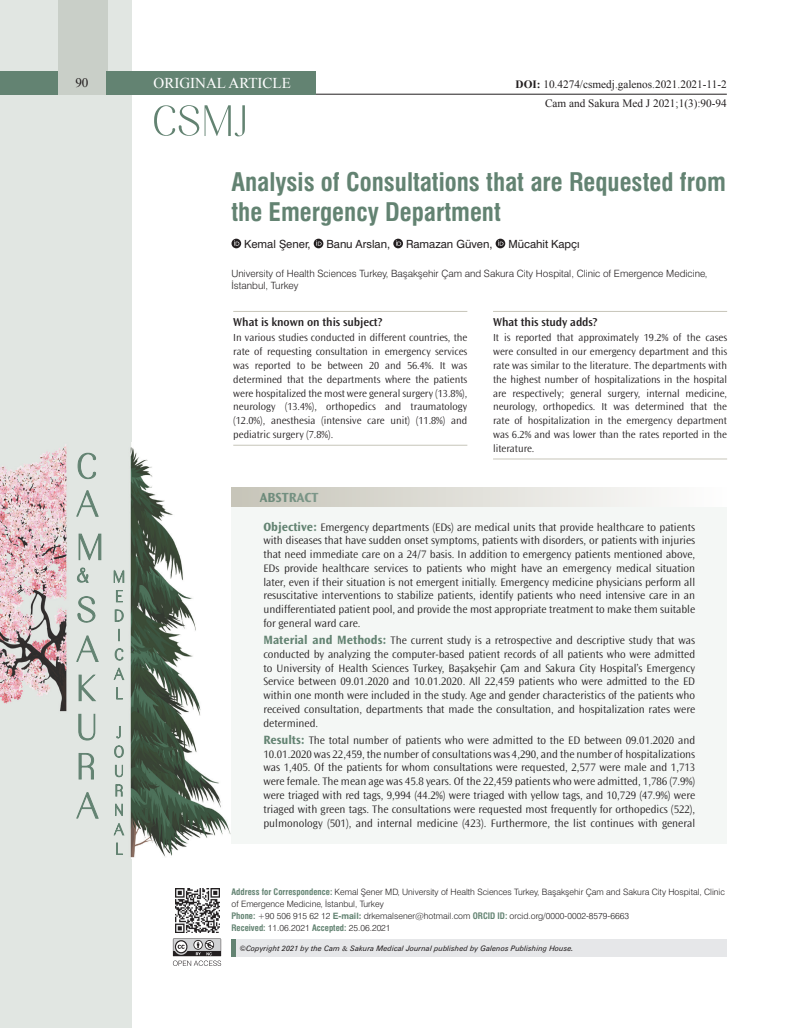
<style>
.page{position:relative;width:798px;height:1028px;background:#fff}
.page>*{position:absolute;margin:0;border:0;box-sizing:border-box;transform-origin:0 0}
.BASLIK{font:25px/30px "Swiss Condensed Bold Tr";color:#638372}
.t1{font:15px "Times New Roman";color:#fff}
.t2{font:700 13.75px "Ocean Sans Std";color:#638372}
.t3{font:13.12px "Times New Roman";color:#231f20}
.WHAT_IS{font:600 11.88px "Ocean Sans Std";letter-spacing:-.005em;color:#231f20}
.OZET{font:300 11.25px/13.8px "Ocean Sans Std";color:#231f20;text-align:justify}
.t4{font:11.25px "Times New Roman";color:#231f20}
.YAZARLAR{font:11.25px "Swiss Normal Tr";color:#231f20}
.WHAT_IS_YAZISI{font:300 10.62px/13.8px "Ocean Sans Std";color:#231f20;text-align:justify}
.KURUM{font:10px/12.5px "Swiss Light Tr";color:#231f20}
.YAZİSMA{font:8.75px/12px "Swiss Light Tr";color:#231f20}
.t5{font:7.5px "Swiss Italic Tr";color:#231f20}
.s1{font-weight:700}
.s2{font-weight:700;font-size:12.5px;color:#638372}
.s3{font-family:"Swiss Condensed Bold Tr";color:#638372}
.s4{font-family:"Swiss Bold Tr";color:#638372}
</style>
<div class="page">
<div style="left:0;top:0;width:131px;height:1028px;background:#e1e6e2"></div>
<img style="left:0;top:444px;width:235px;height:414px">
<div style="left:58px;top:0;width:49px;height:94px;background:#c9cfc8"></div>
<svg style="left:116px;top:842px;width:7px;height:12px"></svg>
<svg style="left:114px;top:823px;width:10px;height:12px"></svg>
<svg style="left:115px;top:804px;width:7px;height:11px"></svg>
<svg style="left:116px;top:784px;width:6px;height:12px"></svg>
<svg style="left:115px;top:765px;width:8px;height:12px"></svg>
<svg style="left:114px;top:746px;width:9px;height:11px"></svg>
<svg style="left:116px;top:726px;width:5px;height:12px"></svg>
<svg style="left:116px;top:687px;width:7px;height:12px"></svg>
<svg style="left:114px;top:668px;width:10px;height:12px"></svg>
<svg style="left:115px;top:648px;width:8px;height:12px"></svg>
<svg style="left:118px;top:629px;width:1px;height:12px"></svg>
<svg style="left:115px;top:609px;width:8px;height:12px"></svg>
<svg style="left:116px;top:590px;width:7px;height:12px"></svg>
<svg style="left:114px;top:570px;width:10px;height:13px"></svg>
<svg style="left:76px;top:792px;width:22px;height:26px"></svg>
<svg style="left:79px;top:753px;width:15px;height:26px"></svg>
<svg style="left:78px;top:714px;width:17px;height:26px"></svg>
<svg style="left:79px;top:675px;width:17px;height:26px"></svg>
<svg style="left:76px;top:635px;width:22px;height:26px"></svg>
<svg style="left:78px;top:596px;width:17px;height:26px"></svg>
<svg style="left:77px;top:567px;width:11px;height:15px"></svg>
<svg style="left:79px;top:534px;width:22px;height:26px"></svg>
<svg style="left:76px;top:490px;width:22px;height:26px"></svg>
<svg style="left:78px;top:453px;width:18px;height:26px"></svg>
<hr style="left:132px;top:94px;width:594px;height:1px;background:#231f20">
<div style="left:106px;top:71px;width:210px;height:23px;background:#638372"></div>
<div style="left:0;top:71px;width:58px;height:23px;background:#638372"></div>
<div style="left:231px;top:939px;width:495px;height:17px;background:#e6e7e9"></div>
<div style="left:231px;top:939px;width:5px;height:17px;background:#638372"></div>
<svg style="left:154px;top:105px;width:91px;height:32px"></svg>
<svg style="left:173px;top:938px;width:48px;height:28px"></svg>
<img style="left:175px;top:888px;width:45px;height:44px">
<svg style="left:231px;top:239px;width:10px;height:9px"></svg>
<svg style="left:234px;top:240px;width:5px;height:6px"></svg>
<svg style="left:313px;top:239px;width:10px;height:9px"></svg>
<svg style="left:316px;top:240px;width:5px;height:6px"></svg>
<svg style="left:393px;top:239px;width:10px;height:9px"></svg>
<svg style="left:396px;top:240px;width:5px;height:6px"></svg>
<svg style="left:495px;top:239px;width:10px;height:9px"></svg>
<svg style="left:498px;top:240px;width:5px;height:6px"></svg>
<hr style="left:233px;top:311px;width:234px;height:1px;background:#c7c5b9">
<hr style="left:233px;top:445px;width:234px;height:1px;background:#c7c5b9">
<hr style="left:493px;top:311px;width:233px;height:1px;background:#c7c5b9">
<hr style="left:493px;top:458px;width:233px;height:1px;background:#c7c5b9">
<div style="left:231px;top:487px;width:495px;height:20px;background:linear-gradient(to right,#c6c4b8,#fefefe)"></div>
<div style="left:231px;top:507px;width:495px;height:337px;background:#f4f7f5"></div>
<p class="t3" style="left:75px;top:74px;width:15px">90</p>
<h2 class="t1" style="left:153px;top:73px;width:139px">ORIGINAL ARTICLE</h2>
<p class="t4" style="left:515px;top:76px;width:213px"><span class="s1">DOI:</span> 10.4274/csmedj.galenos.2021.2021-11-2</p>
<p class="t4" style="left:545px;top:96px;width:183px">Cam and Sakura Med J 2021;1(3):90-94</p>
<p class="BASLIK" style="left:231px;top:167px;width:495px">Analysis of Consultations that are Requested from the Emergency Department</p>
<p class="YAZARLAR" style="left:244px;top:237px;width:68px">Kemal Şener,</p>
<p class="YAZARLAR" style="left:326px;top:237px;width:65px">Banu Arslan,</p>
<p class="YAZARLAR" style="left:406px;top:237px;width:88px">Ramazan Güven,</p>
<p class="YAZARLAR" style="left:508px;top:237px;width:73px">Mücahit Kapçı</p>
<p class="KURUM" style="left:231px;top:267px;width:477px">University of Health Sciences Turkey, Başakşehir Çam and Sakura City Hospital, Clinic of Emergence Medicine,<br>İstanbul, Turkey</p>
<p class="WHAT_IS" style="left:233px;top:315px;width:150px">What is known on this subject?</p>
<p class="WHAT_IS_YAZISI" style="left:233px;top:331px;width:235px">In various studies conducted in different countries, the rate of requesting consultation in emergency services was reported to be between 20 and 56.4%. It was determined that the departments where the patients were hospitalized the most were general surgery (13.8%), neurology (13.4%), orthopedics and traumatology (12.0%), anesthesia (intensive care unit) (11.8%) and pediatric surgery (7.8%).</p>
<p class="WHAT_IS" style="left:493px;top:315px;width:106px">What this study adds?</p>
<p class="WHAT_IS_YAZISI" style="left:493px;top:331px;width:235px">It is reported that approximately 19.2% of the cases were consulted in our emergency department and this rate was similar to the literature. The departments with the highest number of hospitalizations in the hospital are respectively; general surgery, internal medicine, neurology, orthopedics. It was determined that the rate of hospitalization in the emergency department was 6.2% and was lower than the rates reported in the literature.</p>
<p class="t2" style="left:260px;top:490px;width:60px">ABSTRACT</p>
<p class="OZET" style="left:263px;top:520px;width:433px"><span class="s2">Objective:</span> Emergency departments (EDs) are medical units that provide healthcare to patients with diseases that have sudden onset symptoms, patients with disorders, or patients with injuries that need immediate care on a 24/7 basis. In addition to emergency patients mentioned above, EDs provide healthcare services to patients who might have an emergency medical situation later, even if their situation is not emergent initially. Emergency medicine physicians perform all resuscitative interventions to stabilize patients, identify patients who need intensive care in an undifferentiated patient pool, and provide the most appropriate treatment to make them suitable for general ward care.</p>
<p class="OZET" style="left:263px;top:633px;width:433px"><span class="s2">Material and Methods:</span> The current study is a retrospective and descriptive study that was conducted by analyzing the computer-based patient records of all patients who were admitted to University of Health Sciences Turkey, Başakşehir Çam and Sakura City Hospital’s Emergency Service between 09.01.2020 and 10.01.2020. All 22,459 patients who were admitted to the ED within one month were included in the study. Age and gender characteristics of the patients who received consultation, departments that made the consultation, and hospitalization rates were determined.</p>
<p class="OZET" style="left:263px;top:733px;width:433px"><span class="s2">Results:</span> The total number of patients who were admitted to the ED between 09.01.2020 and 10.01.2020 was 22,459, the number of consultations was 4,290, and the number of hospitalizations was 1,405. Of the patients for whom consultations were requested, 2,577 were male and 1,713 were female. The mean age was 45.8 years. Of the 22,459 patients who were admitted, 1,786 (7.9%) were triaged with red tags, 9,994 (44.2%) were triaged with yellow tags, and 10,729 (47.9%) were triaged with green tags. The consultations were requested most frequently for orthopedics (522), pulmonology (501), and internal medicine (423). Furthermore, the list continues with general</p>
<p class="YAZİSMA" style="left:231px;top:886px;width:494px"><span class="s3">Address for Correspondence:</span> Kemal Şener MD, University of Health Sciences Turkey, Başakşehir Çam and Sakura City Hospital, Clinic of Emergence Medicine, İstanbul, Turkey</p>
<p class="YAZİSMA" style="left:231px;top:910px;width:399px"><span class="s3">Phone:</span> +90 506 915 62 12 <span class="s4">E-mail:</span> drkemalsener@hotmail.com <span class="s3">ORCID ID:</span> orcid.org/0000-0002-8579-6663</p>
<p class="YAZİSMA" style="left:231px;top:922px;width:160px"><span class="s3">Received:</span> 11.06.2021 <span class="s3">Accepted:</span> 25.06.2021</p>
<p class="t5" style="left:240px;top:943px;width:102px">©Copyright 2021 by the Cam</p>
<p class="t5" style="left:350px;top:943px;width:225px">Sakura Medical Journal published by Galenos Publishing House.</p>
</div>
